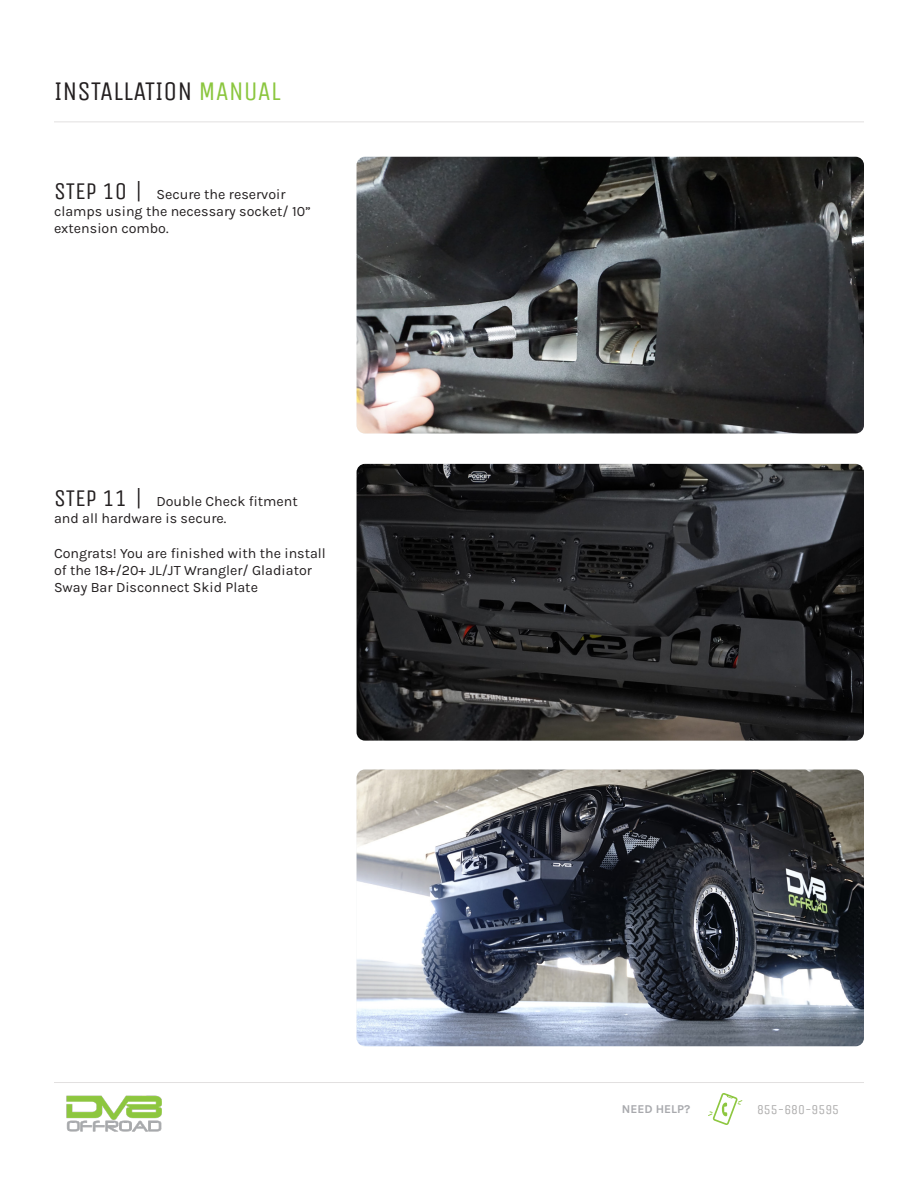
<style>
.page{position:relative;width:918px;height:1188px;background:#fff}
.page>*{position:absolute;margin:0;border:0;box-sizing:border-box;transform-origin:0 0}
.t1{font:27px "Unica One";color:#231f20}
.t2{font:14.25px/17.1px "Karla";color:#231f20}
.t3{font:13.5px "Unica One";color:#aeadad}
.t4{font:700 12px "Karla";color:#a8a9ad}
.s1{color:#8bc63e}
.s2{font-family:"Unica One";font-size:24px}
</style>
<div class="page">
<img style="left:357px;top:770px;width:507px;height:276px">
<img style="left:357px;top:464px;width:507px;height:277px">
<img style="left:357px;top:157px;width:507px;height:276px">
<hr style="left:54px;top:122px;width:810px;height:1px;background:#e2e0e0">
<svg style="left:708px;top:1093px;width:34px;height:32px"></svg>
<hr style="left:54px;top:1082px;width:810px;height:1px;background:#e2e0e0">
<img style="left:66px;top:1095px;width:96px;height:37px">
<p class="t1" style="left:54px;top:76px;width:228px">INSTALLATION <span class="s1">MANUAL</span></p>
<p class="t2" style="left:54px;top:185px;width:258px"><span class="s2">STEP 10 |</span> Secure the reservoir clamps using the necessary socket/ 10” extension combo.</p>
<p class="t2" style="left:54px;top:492px;width:245px"><span class="s2">STEP 11 |</span> Double Check fitment and all hardware is secure.</p>
<p class="t2" style="left:54px;top:544px;width:273px">Congrats! You are finished with the install of the 18+/20+ JL/JT Wrangler/ Gladiator<br>Sway Bar Disconnect Skid Plate</p>
<p class="t4" style="left:622px;top:1101px;width:70px">NEED HELP?</p>
<p class="t3" style="left:757px;top:1102px;width:84px">855-680-9595</p>
</div>
